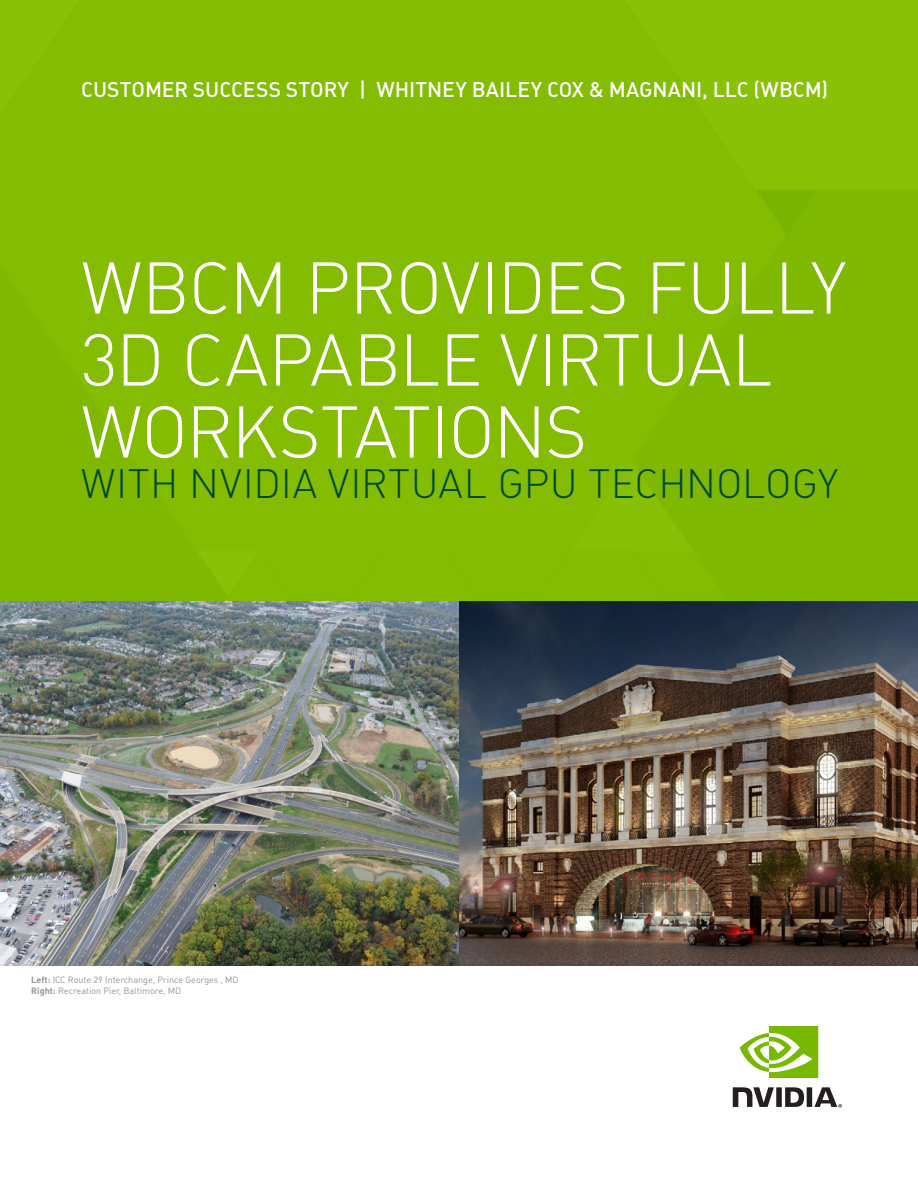
<style>
.page{position:relative;width:918px;height:1188px;background:#fff}
.page>*{position:absolute;margin:0;border:0;box-sizing:border-box;transform-origin:0 0}
.Cover_Title{font:300 72px/72px "DIN Pro";letter-spacing:-.015em;color:#fff}
.Cover_Title-2{font:300 40.5px "DIN Pro";letter-spacing:.005em;color:#004833}
.Cover_Folios{font:500 21px "DIN Pro";letter-spacing:-.005em;color:#fff}
.p_-_Caption{font:9px "DIN Pro";color:#939598}
.s1{font-weight:700}
</style>
<div class="page">
<svg style="left:733px;top:1087px;width:109px;height:21px"></svg>
<svg style="left:740px;top:1026px;width:78px;height:52px"></svg>
<div style="left:0;top:0;width:631px;height:602px;background:#83bc00"></div>
<div style="left:631px;top:190px;width:287px;height:412px;background:#7eb800"></div>
<div style="left:0;top:264px;width:228px;height:338px;background:#7eb800"></div>
<div style="left:625px;top:0;width:293px;height:190px;background:#88c106"></div>
<img style="left:0;top:602px;width:918px;height:364px">
<p class="Cover_Folios" style="left:81px;top:75px;width:749px">CUSTOMER SUCCESS STORY | WHITNEY BAILEY COX &amp; MAGNANI, LLC (WBCM)</p>
<p class="Cover_Title" style="left:81px;top:249px;width:767px">WBCM PROVIDES FULLY<br>3D CAPABLE VIRTUAL<br>WORKSTATIONS</p>
<p class="Cover_Title-2" style="left:81px;top:456px;width:758px">WITH NVIDIA VIRTUAL GPU TECHNOLOGY</p>
<p class="p_-_Caption" style="left:31px;top:974px;width:209px"><span class="s1">Left:</span> ICC Route 29 Interchange, Prince Georges , MD</p>
<p class="p_-_Caption" style="left:31px;top:985px;width:151px"><span class="s1">Right:</span> Recreation Pier, Baltimore, MD</p>
</div>
